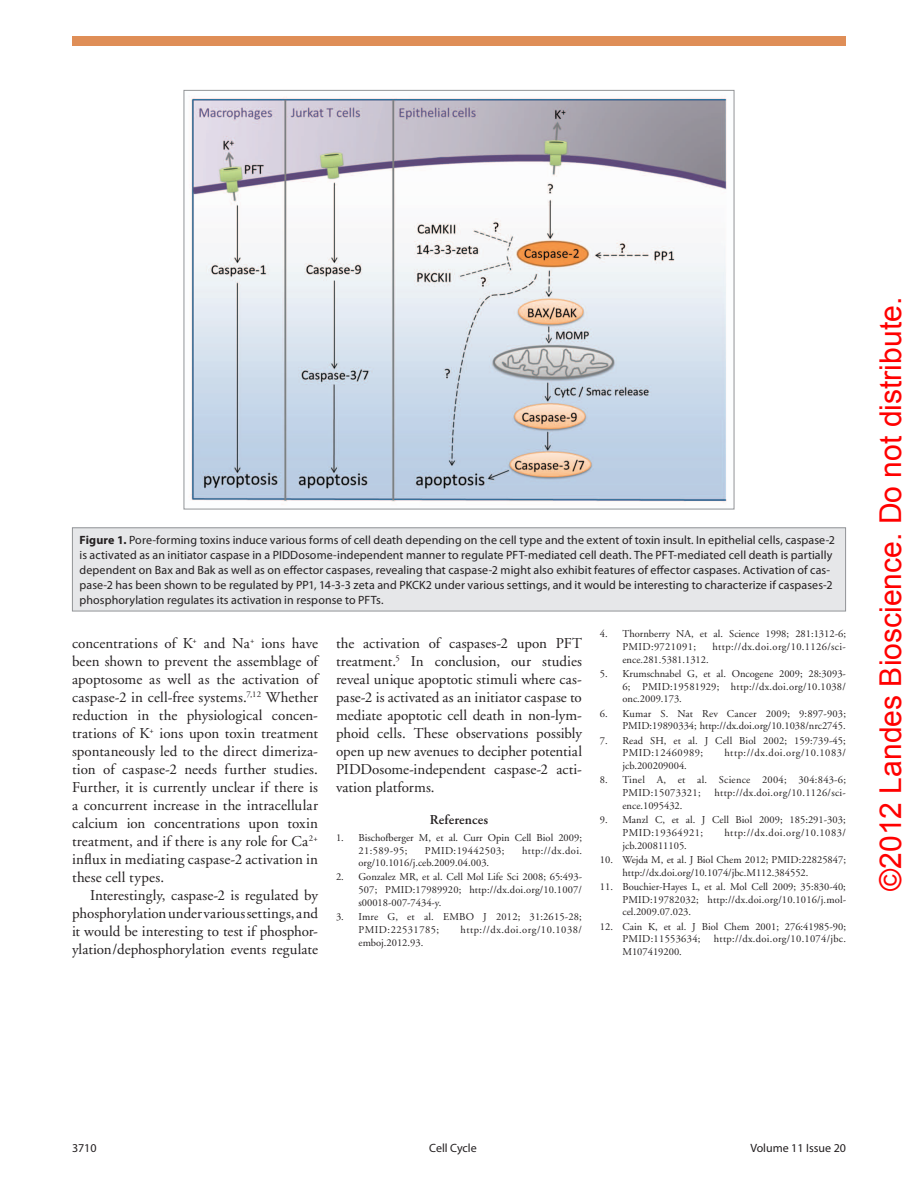
<style>
.page{position:relative;width:918px;height:1188px;background:#fff}
.page>*{position:absolute;margin:0;border:0;box-sizing:border-box;transform-origin:0 0}
.t1{font:30.15px "Arial";color:#f00}
.t2{font:15px/18px "Adobe Garamond";color:#231f20;text-align:justify}
.t3{font:600 13.5px "Adobe Garamond";letter-spacing:.01em;color:#231f20}
.t4{font:12px/15px "Myriad Pro";letter-spacing:.01em;color:#231f20}
.t5{font:10.5px/12.8px "Adobe Garamond";letter-spacing:.005em;color:#231f20}
.t6{font:10.5px/12.8px "Adobe Garamond";letter-spacing:.025em;color:#231f20}
.t7{font:10.5px "Adobe Garamond";letter-spacing:.045em;color:#231f20}
.t8{font:10.5px "Adobe Garamond";letter-spacing:.035em;color:#231f20}
.t9{font:10.5px "Adobe Garamond";letter-spacing:.03em;color:#231f20}
.t10{font:10.5px "Adobe Garamond";letter-spacing:.04em;color:#231f20}
.s1{font-weight:700}
</style>
<div class="page">
<div style="left:72px;top:36px;width:774px;height:10px;background:#df8e57"></div>
<img style="left:190px;top:96px;width:537px;height:406px">
<div style="left:72px;top:528px;width:774px;height:83px;background:#e6e7e9"></div>
<div style="left:72px;top:527px;width:774px;height:84px;border:1px solid #939598"></div>
<p class="t4" style="left:80px;top:532px;width:757px"><span class="s1">Figure 1.</span> Pore-forming toxins induce various forms of cell death depending on the cell type and the extent of toxin insult. In epithelial cells, caspase-2 is activated as an initiator caspase in a PIDD</p>
<p class="t4" style="left:80px;top:547px;width:755px;text-indent:219px">osome-independent manner to regulate PFT-mediated cell death. The PFT-mediated cell death is partially dependent on Bax and Bak as well as on effector caspases, revealing that caspase-2 might also exhibit features of effector caspases. Activation of cas&shy;pase-2 has been shown to be regulated by PP1, 14-3-3 zeta and PKCK2 under various settings, and it would be interesting to characterize if caspases-2 phosphorylation regulates its activation in response to PFTs.</p>
<p class="t2" style="left:72px;top:635px;width:248px">concentrations of K<sup>+</sup> and Na<sup>+</sup> ions have been shown to prevent the assemblage of apoptosome as well as the activation of caspase-2 in cell-free systems.<sup>7,12</sup> Whether reduction in the physiological concen&shy;trations of K<sup>+</sup> ions upon toxin treatment spontaneously led to the direct dimeriza&shy;tion of caspase-2 needs further studies.<br>Further, it is currently unclear if there is a concurrent increase in the intracellular calcium ion concentrations upon toxin treatment, and if there is any role for Ca<sup>2+ </sup>influx in mediating caspase-2 activation in these cell types.</p>
<p class="t2" style="left:72px;top:887px;width:247px;text-indent:18px">Interestingly, caspase-2 is regulated by phosphorylation under various settings, and it would be interesting to test if phosphor&shy;ylation/dephosphorylation events regulate</p>
<p class="t2" style="left:336px;top:635px;width:248px">the activation of caspases-2 upon PFT treatment.<sup>5</sup> In conclusion, our studies reveal unique apoptotic stimuli where cas&shy;pase-2 is activated as an initiator caspase to mediate apoptotic cell death in non-lym&shy;phoid cells. These observations possibly open up new avenues to decipher potential PIDDosome-independent caspase-2 acti&shy;vation platforms.</p>
<p class="t3" style="left:430px;top:812px;width:60px">References</p>
<p class="t5" style="left:359px;top:831px;width:225px;text-indent:-23px">1. Bischofberger M, et al. Curr Opin Cell Biol 2009;<br>21:589-95;</p>
<p class="t10" style="left:425px;top:845px;width:81px">PMID:19442503;</p>
<p class="t10" style="left:522px;top:845px;width:62px">http://dx.doi.</p>
<p class="t5" style="left:359px;top:857px;width:132px">org/10.1016/j.ceb.2009.04.003.</p>
<p class="t5" style="left:359px;top:871px;width:225px;text-align:justify;text-indent:-23px">2. Gonzalez MR, et al. Cell Mol Life Sci 2008; 65:493- 507; PMID:17989920; http://dx.doi.org/10.1007/ s00018-007-7434-y.</p>
<p class="t5" style="left:359px;top:911px;width:225px;text-indent:-23px">3. Imre G, et al. EMBO J 2012; 31:2615-28;<br>PMID:22531785;</p>
<p class="t7" style="left:460px;top:924px;width:123px">http://dx.doi.org/10.1038/</p>
<p class="t5" style="left:359px;top:936px;width:66px">emboj.2012.93.</p>
<p class="t5" style="left:622px;top:628px;width:225px;text-indent:-23px">4. Thornberry NA, et al. Science 1998; 281:1312-6;<br>PMID:9721091;</p>
<p class="t8" style="left:712px;top:641px;width:135px">http://dx.doi.org/10.1126/sci-</p>
<p class="t5" style="left:622px;top:653px;width:88px">ence.281.5381.1312.</p>
<p class="t5" style="left:622px;top:667px;width:225px;text-align:justify;text-indent:-23px">5. Krumschnabel G, et al. Oncogene 2009; 28:3093- 6; PMID:19581929; http://dx.doi.org/10.1038/ onc.2009.173.</p>
<p class="t5" style="left:600px;top:707px;width:248px;text-align:right">6. Kumar S. Nat Rev Cancer 2009; 9:897-903;<br>PMID:19890334; http://dx.doi.org/10.1038/nrc2745.</p>
<p class="t5" style="left:622px;top:734px;width:225px;text-indent:-23px">7. Read SH, et al. J Cell Biol 2002; 159:739-45;<br>PMID:12460989;</p>
<p class="t7" style="left:724px;top:747px;width:123px">http://dx.doi.org/10.1083/</p>
<p class="t5" style="left:622px;top:760px;width:66px">jcb.200209004.</p>
<p class="t6" style="left:622px;top:774px;width:225px;text-indent:-23px">8. Tinel A, et al. Science 2004; 304:843-6;<br>PMID:15073321;</p>
<p class="t9" style="left:714px;top:787px;width:133px">http://dx.doi.org/10.1126/sci-</p>
<p class="t5" style="left:622px;top:799px;width:62px">ence.1095432.</p>
<p class="t5" style="left:622px;top:814px;width:225px;text-indent:-23px">9. Manzl C, et al. J Cell Biol 2009; 185:291-303;<br>PMID:19364921;</p>
<p class="t7" style="left:724px;top:827px;width:123px">http://dx.doi.org/10.1083/</p>
<p class="t5" style="left:622px;top:839px;width:66px">jcb.200811105.</p>
<p class="t5" style="left:622px;top:853px;width:225px;text-indent:-23px">10. Wejda M, et al. J Biol Chem 2012; PMID:22825847; http://dx.doi.org/10.1074/jbc.M112.384552.</p>
<p class="t5" style="left:622px;top:880px;width:225px;text-align:justify;text-indent:-23px">11. Bouchier-Hayes L, et al. Mol Cell 2009; 35:830-40; PMID:19782032; http://dx.doi.org/10.1016/j.mol&shy;cel.2009.07.023.</p>
<p class="t5" style="left:622px;top:920px;width:225px;text-indent:-23px">12. Cain K, et al. J Biol Chem 2001; 276:41985-90;<br>PMID:11553634;</p>
<p class="t6" style="left:714px;top:933px;width:134px">http://dx.doi.org/10.1074/jbc.</p>
<p class="t5" style="left:622px;top:946px;width:61px">M107419200.</p>
<h1 class="t1" style="left:871px;top:891px;width:595px;rotate:-90deg">©2012 Landes Bioscience. Do not distribute.</h1>
<p class="t4" style="left:72px;top:1140px;width:26px">3710</p>
<p class="t4" style="left:429px;top:1140px;width:49px">Cell Cycle</p>
<p class="t4" style="left:750px;top:1140px;width:97px">Volume 11 Issue 20</p>
</div>
